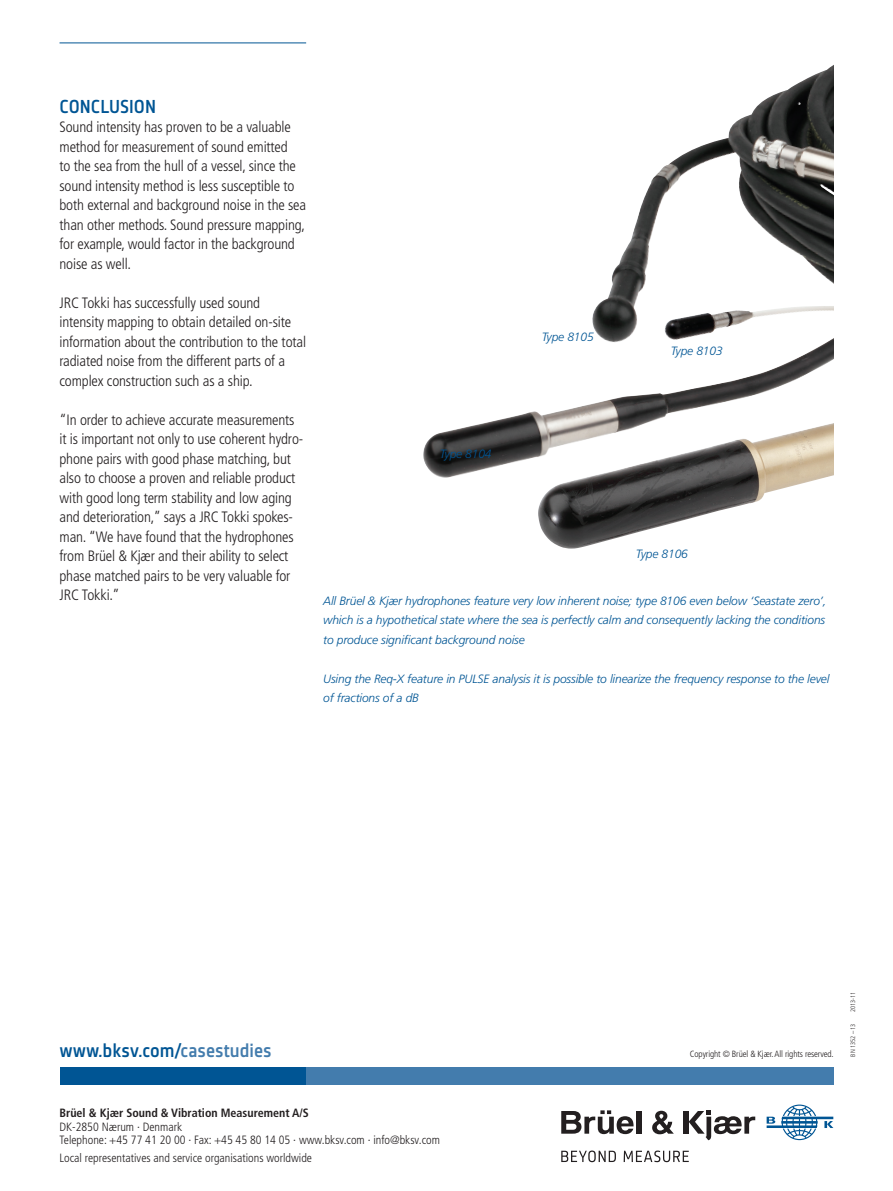
<style>
.page{position:relative;width:893px;height:1191px;background:#fff}
.page>*{position:absolute;margin:0;border:0;box-sizing:border-box;transform-origin:0 0}
.subheading{font:500 19.5px "Sinews Sans Pro";color:#005594}
.copy{font:300 condensed 15px/19.5px "Frutiger LT Std";letter-spacing:-.01em;color:#231f20}
.t1{font:italic 300 12px/19.5px "Frutiger LT Std";letter-spacing:-.01em;color:#005594;text-align:justify}
.t2{font:300 condensed 12px "Frutiger LT Std";color:#231f20}
.t3{font:700 condensed 12px "Frutiger LT Std";color:#231f20}
.t4{font:300 condensed 9px "Frutiger LT Std";letter-spacing:-.01em;color:#231f20}
.t5{font:300 condensed 6.3px "Frutiger LT Std";color:#231f20}
.s1{color:#437cad}
</style>
<div class="page">
<hr style="left:60px;top:43px;width:246px;height:1px;background:#005594">
<div style="left:60px;top:1067px;width:386px;height:17px;background:#005594"></div>
<div style="left:306px;top:1067px;width:527px;height:17px;background:#437cad"></div>
<div style="left:684px;top:1111px;width:5px;height:22px;background:#231f20"></div>
<div style="left:636px;top:1111px;width:5px;height:22px;background:#231f20"></div>
<svg style="left:652px;top:1110px;width:22px;height:24px"></svg>
<svg style="left:689px;top:1110px;width:66px;height:30px"></svg>
<svg style="left:561px;top:1110px;width:72px;height:24px"></svg>
<svg style="left:767px;top:1104px;width:66px;height:36px"></svg>
<svg style="left:561px;top:1150px;width:55px;height:12px"></svg>
<svg style="left:624px;top:1150px;width:65px;height:12px"></svg>
<img style="left:423px;top:344px;width:411px;height:134px">
<img style="left:592px;top:65px;width:242px;height:279px">
<img style="left:538px;top:421px;width:296px;height:127px">
<p class="subheading" style="left:60px;top:95px;width:98px">CONCLUSION</p>
<p class="copy" style="left:60px;top:117px;width:248px">Sound intensity has proven to be a valuable method for measurement of sound emitted<br>to the sea from the hull of a vessel, since the sound intensity method is less susceptible to both external and background noise in the sea than other methods. Sound pressure mapping, for example, would factor in the background noise as well.</p>
<p class="copy" style="left:60px;top:293px;width:248px">JRC Tokki has successfully used sound intensity mapping to obtain detailed on-site information about the contribution to the total radiated noise from the different parts of a complex construction such as a ship.</p>
<p class="copy" style="left:60px;top:410px;width:245px">“In order to achieve accurate measurements it is important not only to use coherent hydro&shy;phone pairs with good phase matching, but also to choose a proven and reliable product with good long term stability and low aging and deterioration,” says a JRC Tokki spokes&shy;man. “We have found that the hydrophones from Brüel &amp; Kjær and their ability to select phase matched pairs to be very valuable for JRC Tokki.”</p>
<p class="t1" style="left:440px;top:444px;width:53px">Type 8104</p>
<p class="t1" style="left:542px;top:328px;width:53px">Type 8105</p>
<p class="t1" style="left:671px;top:341px;width:53px">Type 8103</p>
<p class="t1" style="left:636px;top:544px;width:53px">Type 8106</p>
<p class="t1" style="left:323px;top:591px;width:505px">All Brüel &amp; Kjær hydrophones feature very low inherent noise; type 8106 even below ‘Seastate zero’, which is a hypothetical state where the sea is perfectly calm and consequently lacking the conditions to produce significant background noise</p>
<p class="t1" style="left:323px;top:669px;width:508px">Using the Req-X feature in PULSE analysis it is possible to linearize the frequency response to the level of fractions of a dB</p>
<p class="subheading" style="left:60px;top:1039px;width:214px">www.bksv.com/<span class="s1">casestudies</span></p>
<p class="t3" style="left:60px;top:1106px;width:251px">Brüel &amp; Kjær Sound &amp; Vibration Measurement A/S</p>
<p class="t2" style="left:60px;top:1120px;width:124px">DK-2850 Nærum · Denmark</p>
<p class="t2" style="left:60px;top:1133px;width:382px">Telephone: +45 77 41 20 00 · Fax: +45 45 80 14 05 · www.bksv.com · info@bksv.com</p>
<p class="t2" style="left:60px;top:1151px;width:254px">Local representatives and service organisations worldwide</p>
<p class="t4" style="left:690px;top:1048px;width:145px">Copyright © Brüel &amp; Kjær. All rights reserved.</p>
<p class="t5" style="left:849px;top:1012px;width:22px;rotate:-90deg">2013-11</p>
<p class="t5" style="left:849px;top:1056px;width:35px;rotate:-90deg">BN 1352 – 13</p>
</div>
